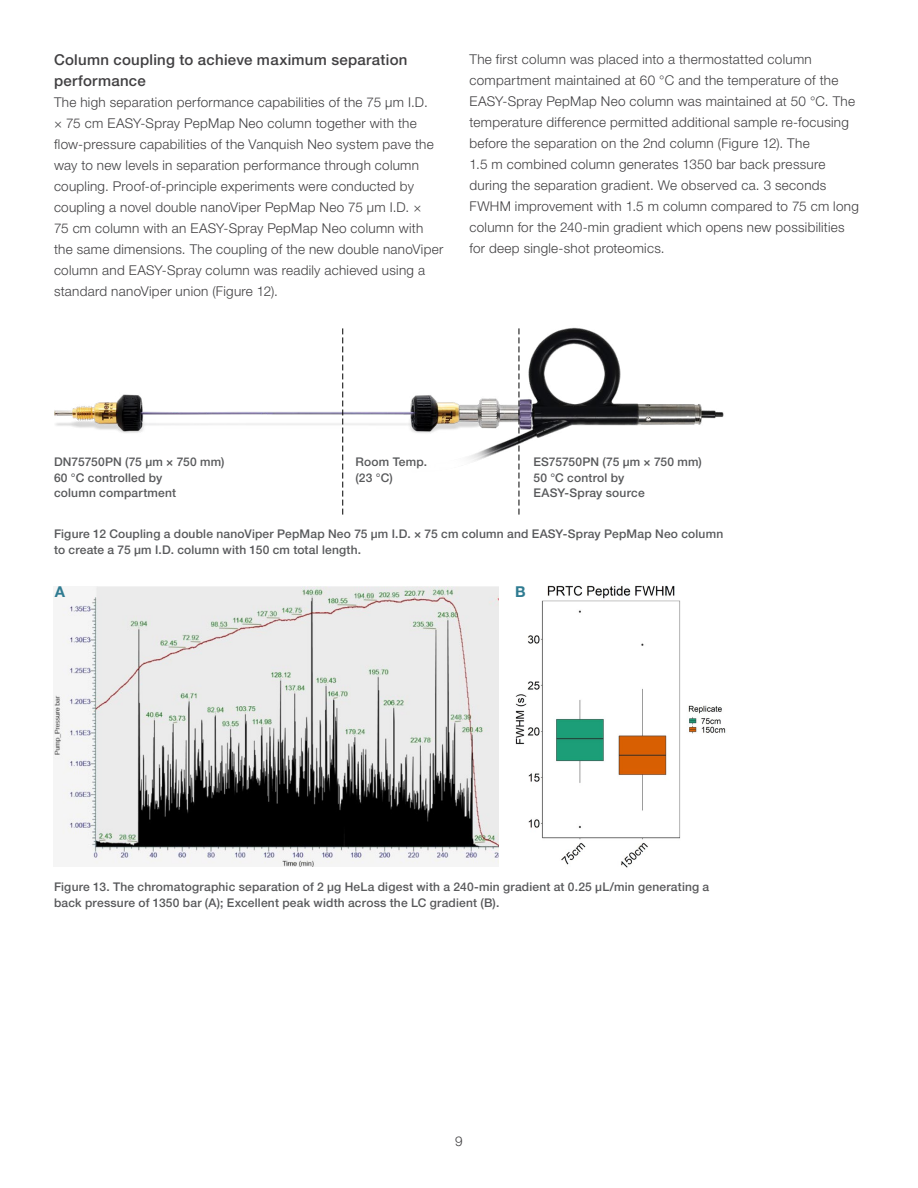
<style>
.page{position:relative;width:918px;height:1188px;background:#fff}
.page>*{position:absolute;margin:0;border:0;box-sizing:border-box;transform-origin:0 0}
.t1{font:500 15px/21px "Helvetica Neue LTW1 G";letter-spacing:.02em;color:#414042}
.t2{font:700 15px "Helvetica Neue LTW1 G";color:#2f7b91}
.t3{font:300 13.5px/21px "Helvetica Neue LTW1 G";letter-spacing:.02em;color:#414042}
.t4{font:500 12px/15.8px "Helvetica Neue LTW1 G";letter-spacing:.015em;color:#58595b}
</style>
<div class="page">
<img style="left:54px;top:327px;width:670px;height:170px">
<svg style="left:519px;top:328px;width:1px;height:187px"></svg>
<img style="left:54px;top:586px;width:444px;height:281px">
<img style="left:515px;top:585px;width:211px;height:283px">
<svg style="left:342px;top:328px;width:1px;height:187px"></svg>
<p class="t1" style="left:54px;top:49px;width:355px">Column coupling to achieve maximum separation performance</p>
<p class="t3" style="left:54px;top:91px;width:391px">The high separation performance capabilities of the 75 µm I.D.<br>× 75 cm EASY-Spray PepMap Neo column together with the flow-pressure capabilities of the Vanquish Neo system pave the way to new levels in separation performance through column coupling. Proof-of-principle experiments were conducted by coupling a novel double nanoViper PepMap Neo 75 µm I.D. ×<br>75 cm column with an EASY-Spray PepMap Neo column with the same dimensions. The coupling of the new double nanoViper column and EASY-Spray column was readily achieved using a standard nanoViper union (Figure 12).</p>
<p class="t3" style="left:470px;top:48px;width:391px">The first column was placed into a thermostatted column compartment maintained at 60 °C and the temperature of the EASY-Spray PepMap Neo column was maintained at 50 °C. The temperature difference permitted additional sample re-focusing before the separation on the 2nd column (Figure 12). The<br>1.5 m combined column generates 1350 bar back pressure during the separation gradient. We observed ca. 3 seconds FWHM improvement with 1.5 m column compared to 75 cm long column for the 240-min gradient which opens new possibilities for deep single-shot proteomics.</p>
<p class="t4" style="left:54px;top:454px;width:172px">DN75750PN (75 µm × 750 mm)<br>60 °C controlled by<br>column compartment</p>
<p class="t4" style="left:356px;top:454px;width:73px">Room Temp. (23 °C)</p>
<p class="t4" style="left:534px;top:454px;width:170px">ES75750PN (75 µm × 750 mm)<br>50 °C control by<br>EASY-Spray source</p>
<p class="t4" style="left:54px;top:526px;width:671px">Figure 12 Coupling a double nanoViper PepMap Neo 75 µm I.D. × 75 cm column and EASY-Spray PepMap Neo column to create a 75 µm I.D. column with 150 cm total length.</p>
<p class="t2" style="left:55px;top:583px;width:12px">A</p>
<p class="t2" style="left:515px;top:583px;width:12px">B</p>
<p class="t4" style="left:54px;top:879px;width:657px">Figure 13. The chromatographic separation of 2 µg HeLa digest with a 240-min gradient at 0.25 μL/min generating a back pressure of 1350 bar (A); Excellent peak width across the LC gradient (B).</p>
<p class="t3" style="left:455px;top:1131px;width:9px">9</p>
</div>
